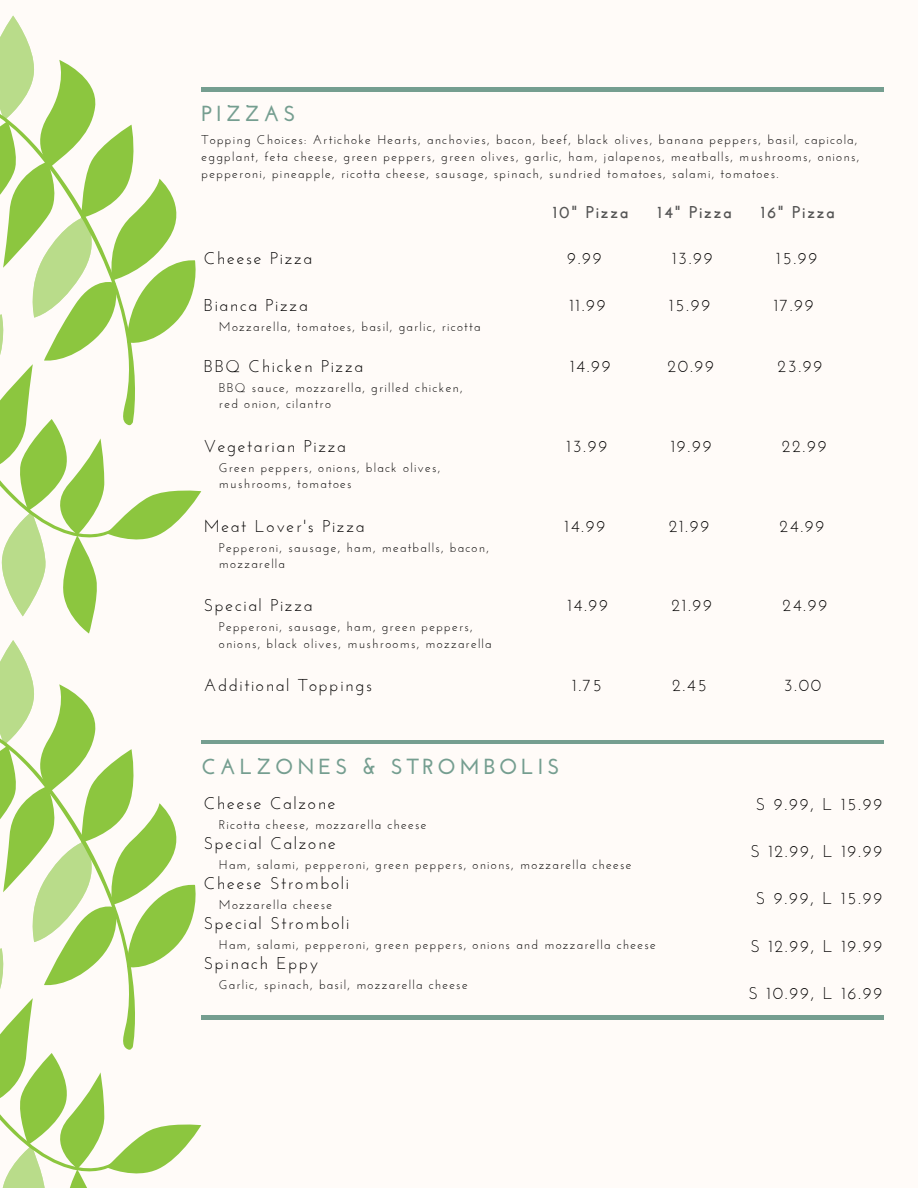
<style>
.page{position:relative;width:918px;height:1188px;background:#fffbf8}
.page>*{position:absolute;margin:0;border:0;box-sizing:border-box;transform-origin:0 0}
.t1{font:700 21.75px "Josefin Sans";letter-spacing:.17em;color:#759e90}
.t2{font:17.1px "Josefin Sans";letter-spacing:.1em;color:#000}
.t3{font:700 17.1px "Josefin Sans";letter-spacing:.1em;color:#545454}
.t4{font:12.6px/16.8px "Josefin Sans";letter-spacing:.1em;color:#000}
</style>
<div class="page">
<hr style="left:202px;top:1016px;width:682px;height:3px;background:#759e90">
<hr style="left:202px;top:740px;width:682px;height:4px;background:#759e90">
<hr style="left:202px;top:88px;width:682px;height:3px;background:#759e90">
<svg style="left:0;top:16px;width:201px;height:618px"></svg>
<svg style="left:0;top:204px;width:122px;height:363px"></svg>
<svg style="left:0;top:640px;width:201px;height:548px"></svg>
<h1 class="t1" style="left:202px;top:105px;width:96px">PIZZAS</h1>
<p class="t4" style="left:202px;top:133px;width:659px">Topping Choices: Artichoke Hearts, anchovies, bacon, beef, black olives, banana peppers, basil, capicola, eggplant, feta cheese, green peppers, green olives, garlic, ham, jalapenos, meatballs, mushrooms, onions, pepperoni, pineapple, ricotta cheese, sausage, spinach, sundried tomatoes, salami, tomatoes.</p>
<h2 class="t3" style="left:553px;top:205px;width:77px">10" Pizza</h2>
<h2 class="t3" style="left:658px;top:205px;width:76px">14" Pizza</h2>
<h2 class="t3" style="left:761px;top:205px;width:76px">16" Pizza</h2>
<h2 class="t2" style="left:204px;top:252px;width:110px">Cheese Pizza</h2>
<h2 class="t2" style="left:567px;top:252px;width:36px">9.99</h2>
<h2 class="t2" style="left:672px;top:252px;width:42px">13.99</h2>
<h2 class="t2" style="left:776px;top:252px;width:43px">15.99</h2>
<h2 class="t2" style="left:204px;top:298px;width:105px">Bianca Pizza</h2>
<h2 class="t2" style="left:569px;top:298px;width:38px">11.99</h2>
<h2 class="t2" style="left:669px;top:298px;width:43px">15.99</h2>
<h2 class="t2" style="left:774px;top:298px;width:42px">17.99</h2>
<p class="t4" style="left:219px;top:319px;width:263px">Mozzarella, tomatoes, basil, garlic, ricotta</p>
<h2 class="t2" style="left:204px;top:359px;width:161px">BBQ Chicken Pizza</h2>
<h2 class="t2" style="left:570px;top:359px;width:42px">14.99</h2>
<h2 class="t2" style="left:667px;top:359px;width:48px">20.99</h2>
<h2 class="t2" style="left:777px;top:359px;width:47px">23.99</h2>
<p class="t4" style="left:219px;top:380px;width:245px">BBQ sauce, mozzarella, grilled chicken, red onion, cilantro</p>
<h2 class="t2" style="left:204px;top:439px;width:144px">Vegetarian Pizza</h2>
<h2 class="t2" style="left:567px;top:439px;width:42px">13.99</h2>
<h2 class="t2" style="left:671px;top:439px;width:43px">19.99</h2>
<h2 class="t2" style="left:782px;top:439px;width:46px">22.99</h2>
<p class="t4" style="left:219px;top:460px;width:223px">Green peppers, onions, black olives, mushrooms, tomatoes</p>
<h2 class="t2" style="left:204px;top:519px;width:162px">Meat Lover's Pizza</h2>
<h2 class="t2" style="left:565px;top:519px;width:42px">14.99</h2>
<h2 class="t2" style="left:669px;top:519px;width:42px">21.99</h2>
<h2 class="t2" style="left:780px;top:519px;width:47px">24.99</h2>
<p class="t4" style="left:219px;top:540px;width:271px">Pepperoni, sausage, ham, meatballs, bacon, mozzarella</p>
<h2 class="t2" style="left:204px;top:599px;width:110px">Special Pizza</h2>
<h2 class="t2" style="left:567px;top:599px;width:42px">14.99</h2>
<h2 class="t2" style="left:672px;top:599px;width:42px">21.99</h2>
<h2 class="t2" style="left:782px;top:599px;width:47px">24.99</h2>
<p class="t4" style="left:219px;top:620px;width:274px">Pepperoni, sausage, ham, green peppers, onions, black olives, mushrooms, mozzarella</p>
<h2 class="t2" style="left:204px;top:679px;width:170px">Additional Toppings</h2>
<h2 class="t2" style="left:572px;top:679px;width:31px">1.75</h2>
<h2 class="t2" style="left:672px;top:679px;width:36px">2.45</h2>
<h2 class="t2" style="left:784px;top:679px;width:39px">3.00</h2>
<h1 class="t1" style="left:202px;top:757px;width:360px">CALZONES &amp; STROMBOLIS</h1>
<h2 class="t2" style="left:204px;top:796px;width:133px">Cheese Calzone</h2>
<p class="t4" style="left:219px;top:817px;width:209px">Ricotta cheese, mozzarella cheese</p>
<h2 class="t2" style="left:204px;top:836px;width:134px">Special Calzone</h2>
<p class="t4" style="left:219px;top:857px;width:414px">Ham, salami, pepperoni, green peppers, onions, mozzarella cheese</p>
<h2 class="t2" style="left:204px;top:876px;width:147px">Cheese Stromboli</h2>
<p class="t4" style="left:219px;top:897px;width:115px">Mozzarella cheese</p>
<h2 class="t2" style="left:204px;top:916px;width:147px">Special Stromboli</h2>
<p class="t4" style="left:219px;top:937px;width:438px">Ham, salami, pepperoni, green peppers, onions and mozzarella cheese</p>
<h2 class="t2" style="left:204px;top:956px;width:116px">Spinach Eppy</h2>
<p class="t4" style="left:219px;top:977px;width:250px">Garlic, spinach, basil, mozzarella cheese</p>
<h2 class="t2" style="left:756px;top:797px;width:128px">S 9.99, L 15.99</h2>
<h2 class="t2" style="left:750px;top:844px;width:134px">S 12.99, L 19.99</h2>
<h2 class="t2" style="left:756px;top:892px;width:128px">S 9.99, L 15.99</h2>
<h2 class="t2" style="left:750px;top:939px;width:134px">S 12.99, L 19.99</h2>
<h2 class="t2" style="left:749px;top:986px;width:135px">S 10.99, L 16.99</h2>
</div>
